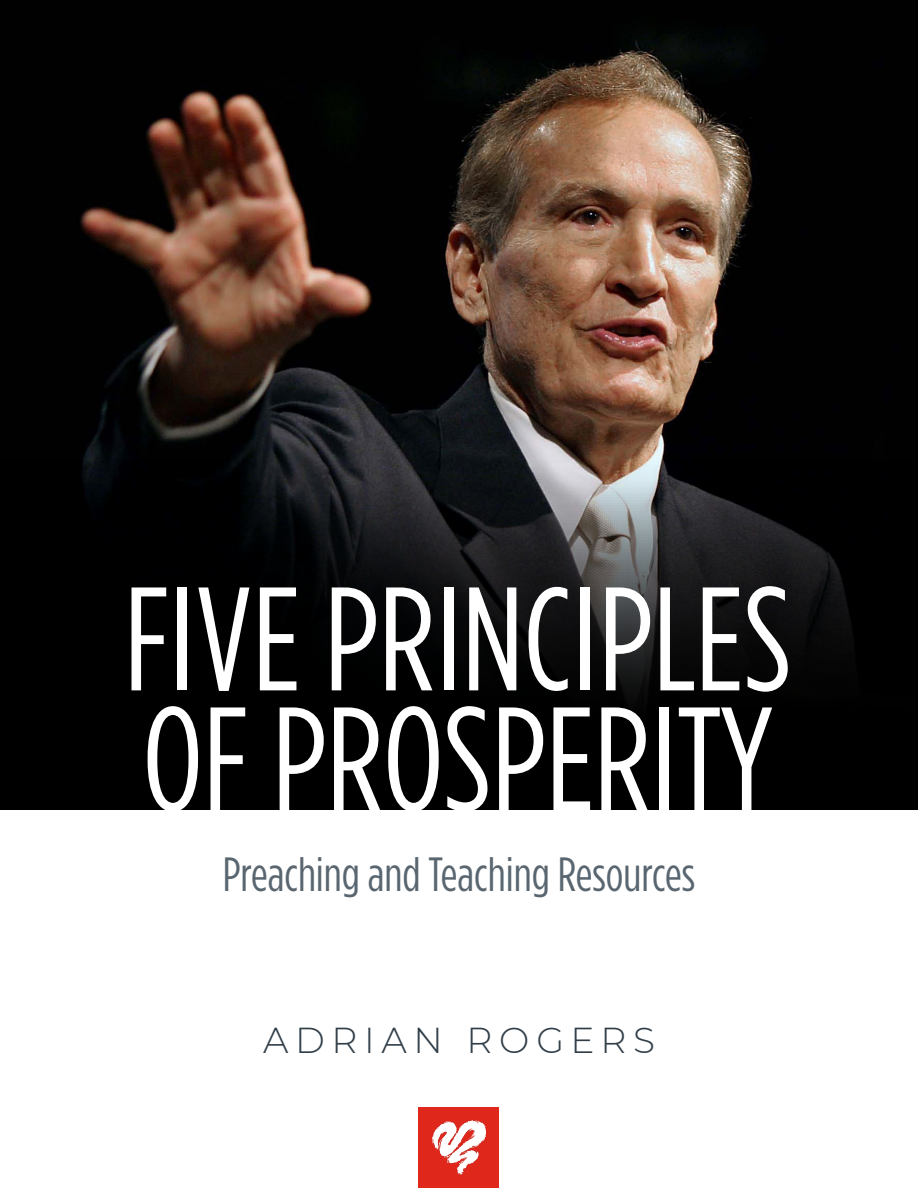
<style>
.page{position:relative;width:918px;height:1188px;background:#fff}
.page>*{position:absolute;margin:0;border:0;box-sizing:border-box;transform-origin:0 0}
.t1{font:147px/120px "Gotham Condensed";color:#fff}
.t2{font:48px "Gotham Condensed";color:#596670}
.t3{font:300 36px "Montserrat";letter-spacing:.185em;color:#313e48}
</style>
<div class="page">
<img style="left:0;top:0;width:918px;height:459px">
<svg style="left:0;top:459px;width:918px;height:351px;background:#0c0c0d"></svg>
<div style="left:418px;top:1107px;width:82px;height:81px;background:#df271c"></div>
<img style="left:432px;top:1121px;width:54px;height:53px">
<p class="t1" style="left:124px;top:577px;width:669px">FIVE PRINCIPLES<br>OF PROSPERITY</p>
<p class="t2" style="left:223px;top:848px;width:474px">Preaching and Teaching Resources</p>
<p class="t3" style="left:263px;top:1016px;width:393px">ADRIAN ROGERS</p>
</div>
